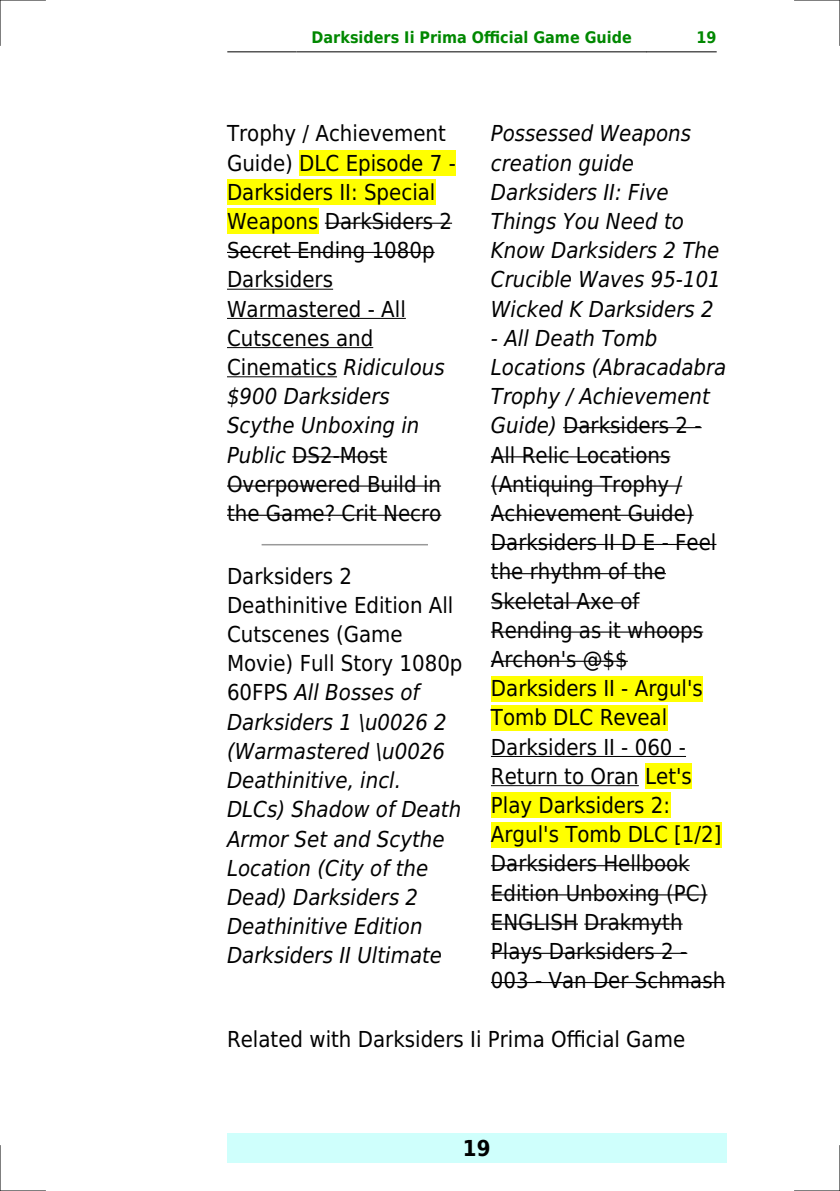
<style>
.page{position:relative;width:840px;height:1191px;background:#fff}
.page>*{position:absolute;margin:0;border:0;box-sizing:border-box;transform-origin:0 0}
.t1{font:22px/29.2px "DejaVu Sans Condensed";color:#000}
.t2{font:italic 22px/29.2px "DejaVu Sans Condensed";color:#000}
.t3{font:700 22px "DejaVu Sans Condensed";color:#000}
.t4{font:700 16px "DejaVu Sans Condensed";color:#080}
.s1{font-style:italic}
.s2{font-style:normal}
</style>
<div class="page">
<hr style="left:227px;top:51px;width:69px;height:1px;background:#000">
<hr style="left:297px;top:51px;width:349px;height:1px;background:#000">
<hr style="left:646px;top:51px;width:69px;height:1px;background:#000">
<div style="left:227px;top:1133px;width:499px;height:29px;background:#cffffc"></div>
<div style="left:299px;top:150px;width:156px;height:26px;background:#ff0"></div>
<div style="left:227px;top:179px;width:208px;height:26px;background:#ff0"></div>
<div style="left:227px;top:208px;width:91px;height:26px;background:#ff0"></div>
<hr style="left:324px;top:223px;width:128px;height:1px;background:#000">
<hr style="left:227px;top:252px;width:207px;height:1px;background:#000">
<hr style="left:227px;top:289px;width:106px;height:1px;background:#000">
<hr style="left:227px;top:318px;width:178px;height:1px;background:#000">
<hr style="left:227px;top:347px;width:146px;height:1px;background:#000">
<hr style="left:227px;top:376px;width:110px;height:1px;background:#000">
<hr style="left:292px;top:456px;width:95px;height:1px;background:#000">
<hr style="left:227px;top:485px;width:214px;height:1px;background:#000">
<hr style="left:227px;top:515px;width:214px;height:1px;background:#000">
<hr style="left:262px;top:544px;width:165px;height:1px;background:#999">
<hr style="left:563px;top:427px;width:138px;height:1px;background:#000">
<hr style="left:490px;top:456px;width:180px;height:1px;background:#000">
<hr style="left:490px;top:485px;width:192px;height:1px;background:#000">
<hr style="left:490px;top:515px;width:203px;height:1px;background:#000">
<hr style="left:490px;top:544px;width:226px;height:1px;background:#000">
<hr style="left:490px;top:573px;width:175px;height:1px;background:#000">
<hr style="left:490px;top:602px;width:149px;height:1px;background:#000">
<hr style="left:490px;top:631px;width:212px;height:1px;background:#000">
<hr style="left:490px;top:660px;width:137px;height:2px;background:#000">
<div style="left:490px;top:676px;width:212px;height:25px;background:#ff0"></div>
<div style="left:490px;top:705px;width:177px;height:25px;background:#ff0"></div>
<hr style="left:490px;top:756px;width:195px;height:1px;background:#000">
<hr style="left:490px;top:785px;width:148px;height:1px;background:#000">
<div style="left:644px;top:763px;width:47px;height:26px;background:#ff0"></div>
<div style="left:490px;top:792px;width:179px;height:26px;background:#ff0"></div>
<div style="left:490px;top:821px;width:231px;height:26px;background:#ff0"></div>
<hr style="left:490px;top:865px;width:199px;height:1px;background:#000">
<hr style="left:490px;top:894px;width:217px;height:1px;background:#000">
<hr style="left:490px;top:923px;width:87px;height:1px;background:#000">
<hr style="left:584px;top:923px;width:98px;height:1px;background:#000">
<hr style="left:490px;top:952px;width:197px;height:2px;background:#000">
<hr style="left:490px;top:982px;width:234px;height:1px;background:#000">
<hr style="left:0;top:0;width:45px;height:1px;background:#000">
<hr style="left:794px;top:0;width:45px;height:1px;background:#000">
<hr style="left:0;top:1190px;width:45px;height:1px;background:#000">
<hr style="left:794px;top:1190px;width:45px;height:1px;background:#000">
<hr style="left:0;top:0;width:1px;height:45px;background:#000">
<hr style="left:0;top:1145px;width:1px;height:46px;background:#000">
<hr style="left:839px;top:0;width:1px;height:45px;background:#000">
<hr style="left:839px;top:1145px;width:1px;height:46px;background:#000">
<p class="t4" style="left:311px;top:29px;width:321px">Darksiders Ii Prima Official Game Guide</p>
<p class="t4" style="left:696px;top:29px;width:22px">19</p>
<p class="t1" style="left:227px;top:119px;width:230px">Trophy / Achievement<br>Guide) DLC Episode 7 -<br>Darksiders II: Special<br>Weapons DarkSiders 2<br>Secret Ending 1080p<br>Darksiders<br>Warmastered - All<br>Cutscenes and<br>Cinematics <span class="s1">Ridiculous $900 Darksiders<br>Scythe Unboxing in<br>Public</span> DS2-Most<br>Overpowered Build in the Game? Crit Necro</p>
<p class="t2" style="left:227px;top:561px;width:237px"><span class="s2">Darksiders 2<br>Deathinitive Edition All<br>Cutscenes (Game<br>Movie) Full Story 1080p<br>60FPS</span> All Bosses of<br>Darksiders 1 \u0026 2 (Warmastered \u0026<br>Deathinitive, incl.<br>DLCs) Shadow of Death<br>Armor Set and Scythe<br>Location (City of the<br>Dead) Darksiders 2<br>Deathinitive Edition<br>Darksiders II Ultimate</p>
<p class="t2" style="left:490px;top:119px;width:231px">Possessed Weapons creation guide<br>Darksiders II: Five<br>Things You Need to<br>Know Darksiders 2 The<br>Crucible Waves 95-101<br>Wicked K Darksiders 2</p>
<p class="t1" style="left:490px;top:323px;width:237px"><span class="s1">- All Death Tomb<br>Locations (Abracadabra<br>Trophy / Achievement<br>Guide)</span> Darksiders 2 -<br>All Relic Locations (Antiquing Trophy /<br>Achievement Guide)<br>Darksiders II D E - Feel the rhythm of the<br>Skeletal Axe of<br>Rending as it whoops<br>Archon's @$$<br>Darksiders II - Argul's<br>Tomb DLC Reveal<br>Darksiders II - 060 -<br>Return to Oran Let's<br>Play Darksiders 2:<br>Argul's Tomb DLC [1/2]<br>Darksiders Hellbook<br>Edition Unboxing (PC)<br>ENGLISH Drakmyth<br>Plays Darksiders 2 -<br>003 - Van Der Schmash</p>
<p class="t1" style="left:227px;top:1024px;width:459px">Related with Darksiders Ii Prima Official Game</p>
<p class="t3" style="left:462px;top:1135px;width:29px">19</p>
</div>
